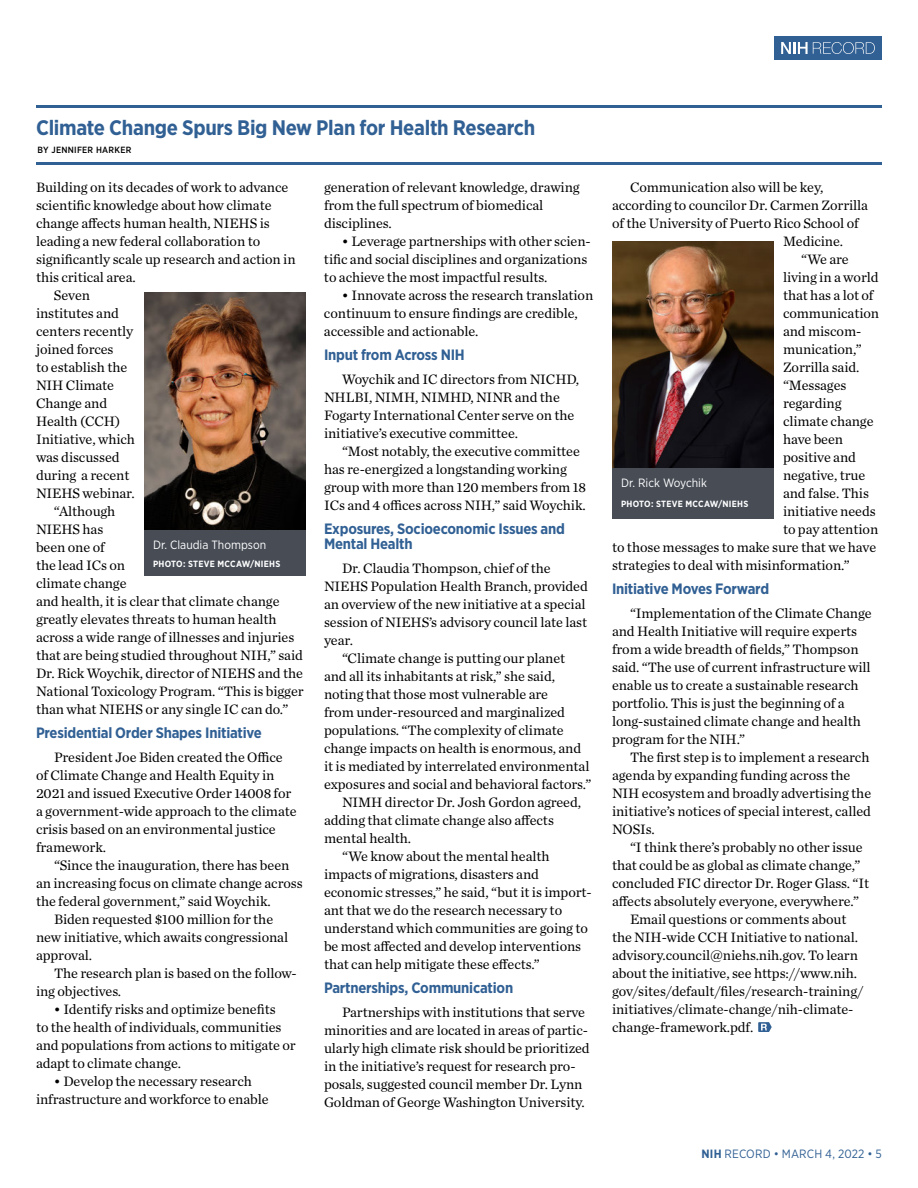
<style>
.page{position:relative;width:918px;height:1188px;background:#fff}
.page>*{position:absolute;margin:0;border:0;box-sizing:border-box;transform-origin:0 0}
.Head_1_Line_Rules_wi{font:700 21px "Gotham Narrow";letter-spacing:-.015em;color:#316094}
.Head_2_Subheads_Body{font:700 15px/15px "Gotham Narrow";letter-spacing:-.015em;color:#316094}
.Body_1{font:14.25px/18px "Chronicle Text G1";letter-spacing:-.005em;color:#000}
.Body_1_paragraph_1{font:14.25px/18px "Chronicle Text G1";letter-spacing:-.005em;color:#000}
.Photo_caption_revers{font:12px "Gotham Narrow";color:#fff}
.t1{font:12px "Gotham Narrow";letter-spacing:.01em;color:#316094}
.Photo_credit_reverse{font:700 9px "Gotham Narrow";letter-spacing:.03em;color:#fff}
.Byline{font:500 9px "Gotham Narrow";letter-spacing:.03em;color:#000}
.s1{font-weight:700}
</style>
<div class="page">
<div style="left:774px;top:36px;width:108px;height:24px;background:#316094"></div>
<svg style="left:781px;top:42px;width:94px;height:12px"></svg>
<hr style="left:36px;top:105px;width:846px;height:3px;background:#316094">
<hr style="left:36px;top:162px;width:846px;height:3px;background:#316094">
<img style="left:144px;top:292px;width:162px;height:238px">
<div style="left:144px;top:530px;width:162px;height:46px;background:#474c55"></div>
<img style="left:612px;top:242px;width:162px;height:226px">
<div style="left:612px;top:468px;width:162px;height:51px;background:#474c55"></div>
<svg style="left:758px;top:1022px;width:14px;height:10px"></svg>
<p class="Head_1_Line_Rules_wi" style="left:36px;top:114px;width:501px">Climate Change Spurs Big New Plan for Health Research</p>
<p class="Byline" style="left:38px;top:144px;width:95px">BY JENNIFER HARKER</p>
<p class="Body_1_paragraph_1" style="left:36px;top:177px;width:261px">Building on its decades of work to advance scientific knowledge about how climate change affects human health, NIEHS is leading a new federal collaboration to significantly scale up research and action in this critical area.</p>
<p class="Body_1" style="left:36px;top:285px;width:100px;text-indent:18px">Seven institutes and centers recently joined forces<br>to establish the<br>NIH Climate<br>Change and<br>Health (CCH)<br>Initiative, which was discussed during a recent<br>NIEHS webinar.</p>
<p class="Body_1" style="left:36px;top:501px;width:269px;text-indent:18px">“Although<br>NIEHS has<br>been one of<br>the lead ICs on<br>climate change<br>and health, it is clear that climate change greatly elevates threats to human health across a wide range of illnesses and injuries that are being studied throughout NIH,” said<br>Dr. Rick Woychik, director of NIEHS and the<br>National Toxicology Program. “This is bigger than what NIEHS or any single IC can do.”</p>
<p class="Head_2_Subheads_Body" style="left:36px;top:725px;width:227px">Presidential Order Shapes Initiative</p>
<p class="Body_1" style="left:36px;top:747px;width:262px;text-indent:18px">President Joe Biden created the Office of Climate Change and Health Equity in 2021 and issued Executive Order 14008 for a government-wide approach to the climate crisis based on an environmental justice framework.</p>
<p class="Body_1" style="left:36px;top:855px;width:268px;text-indent:18px">“Since the inauguration, there has been an increasing focus on climate change across the federal government,” said Woychik.</p>
<p class="Body_1" style="left:36px;top:909px;width:254px;text-indent:18px">Biden requested $100 million for the new initiative, which awaits congressional approval.</p>
<p class="Body_1" style="left:36px;top:963px;width:262px;text-indent:18px">The research plan is based on the follow&shy;ing objectives.</p>
<p class="Body_1" style="left:36px;top:999px;width:261px;text-indent:18px">• Identify risks and optimize benefits<br>to the health of individuals, communities and populations from actions to mitigate or adapt to climate change.</p>
<p class="Body_1" style="left:36px;top:1071px;width:234px;text-align:center">• Develop the necessary research infrastructure and workforce to enable</p>
<p class="Photo_caption_revers" style="left:153px;top:537px;width:115px">Dr. Claudia Thompson</p>
<p class="Photo_credit_reverse" style="left:153px;top:558px;width:129px">PHOTO: STEVE MCCAW/NIEHS</p>
<p class="Body_1" style="left:324px;top:177px;width:257px">generation of relevant knowledge, drawing from the full spectrum of biomedical disciplines.</p>
<p class="Body_1" style="left:324px;top:231px;width:268px;text-indent:18px">• Leverage partnerships with other scien&shy;tific and social disciplines and organizations to achieve the most impactful results.</p>
<p class="Body_1" style="left:324px;top:285px;width:271px;text-indent:18px">• Innovate across the research translation continuum to ensure findings are credible, accessible and actionable.</p>
<p class="Head_2_Subheads_Body" style="left:324px;top:347px;width:142px">Input from Across NIH</p>
<p class="Body_1" style="left:324px;top:369px;width:256px;text-indent:18px">Woychik and IC directors from NICHD, NHLBI, NIMH, NIMHD, NINR and the Fogarty International Center serve on the initiative’s executive committee.</p>
<p class="Body_1" style="left:324px;top:441px;width:264px;text-indent:18px">“Most notably, the executive committee has re-energized a longstanding working group with more than 120 members from 18<br>ICs and 4 offices across NIH,” said Woychik.</p>
<p class="Head_2_Subheads_Body" style="left:324px;top:521px;width:242px">Exposures, Socioeconomic Issues and<br>Mental Health</p>
<p class="Body_1" style="left:324px;top:558px;width:265px;text-indent:18px">Dr. Claudia Thompson, chief of the NIEHS Population Health Branch, provided an overview of the new initiative at a special session of NIEHS’s advisory council late last year.</p>
<p class="Body_1" style="left:324px;top:648px;width:269px;text-indent:18px">“Climate change is putting our planet and all its inhabitants at risk,” she said, noting that those most vulnerable are<br>from under-resourced and marginalized populations. “The complexity of climate change impacts on health is enormous, and it is mediated by interrelated environmental exposures and social and behavioral factors.”</p>
<p class="Body_1" style="left:324px;top:792px;width:259px;text-indent:18px">NIMH director Dr. Josh Gordon agreed, adding that climate change also affects mental health.</p>
<p class="Body_1" style="left:324px;top:846px;width:269px;text-indent:18px">“We know about the mental health impacts of migrations, disasters and economic stresses,” he said, “but it is import&shy;ant that we do the research necessary to understand which communities are going to be most affected and develop interventions that can help mitigate these effects.”</p>
<p class="Head_2_Subheads_Body" style="left:324px;top:980px;width:191px">Partnerships, Communication</p>
<p class="Body_1" style="left:324px;top:1002px;width:267px;text-indent:18px">Partnerships with institutions that serve minorities and are located in areas of partic&shy;ularly high climate risk should be prioritized in the initiative’s request for research pro&shy;posals, suggested council member Dr. Lynn Goldman of George Washington University.</p>
<p class="Body_1" style="left:630px;top:177px;width:195px">Communication also will be key,</p>
<p class="Body_1" style="left:612px;top:195px;width:258px">according to councilor Dr. Carmen Zorrilla</p>
<p class="Body_1" style="left:612px;top:213px;width:248px">of the University of Puerto Rico School of</p>
<p class="Body_1" style="left:783px;top:231px;width:62px">Medicine.</p>
<p class="Body_1" style="left:801px;top:249px;width:49px">“We are</p>
<p class="Body_1" style="left:783px;top:267px;width:97px">living in a world</p>
<p class="Body_1" style="left:783px;top:285px;width:92px">that has a lot of</p>
<p class="Body_1" style="left:783px;top:303px;width:98px">communication</p>
<p class="Body_1" style="left:783px;top:321px;width:80px">and miscom-</p>
<p class="Body_1" style="left:783px;top:339px;width:80px">munication,”</p>
<p class="Body_1" style="left:783px;top:357px;width:78px">Zorrilla said.</p>
<p class="Body_1" style="left:783px;top:375px;width:65px">“Messages</p>
<p class="Body_1" style="left:783px;top:393px;width:60px">regarding</p>
<p class="Body_1" style="left:783px;top:411px;width:92px">climate change</p>
<p class="Body_1" style="left:783px;top:429px;width:62px">have been</p>
<p class="Body_1" style="left:783px;top:447px;width:75px">positive and</p>
<p class="Body_1" style="left:783px;top:465px;width:84px">negative, true</p>
<p class="Body_1" style="left:783px;top:483px;width:87px">and false. This</p>
<p class="Body_1" style="left:783px;top:501px;width:94px">initiative needs</p>
<p class="Body_1" style="left:783px;top:519px;width:97px">to pay attention</p>
<p class="Body_1" style="left:612px;top:537px;width:266px">to those messages to make sure that we have</p>
<p class="Body_1" style="left:612px;top:555px;width:239px">strategies to deal with misinformation.”</p>
<p class="Head_2_Subheads_Body" style="left:612px;top:581px;width:159px">Initiative Moves Forward</p>
<p class="Body_1" style="left:612px;top:603px;width:261px;text-indent:18px">“Implementation of the Climate Change and Health Initiative will require experts from a wide breadth of fields,” Thompson said. “The use of current infrastructure will enable us to create a sustainable research portfolio. This is just the beginning of a long-sustained climate change and health program for the NIH.”</p>
<p class="Body_1" style="left:612px;top:747px;width:261px;text-indent:18px">The first step is to implement a research agenda by expanding funding across the NIH ecosystem and broadly advertising the initiative’s notices of special interest, called NOSIs.</p>
<p class="Body_1" style="left:612px;top:837px;width:259px;text-indent:18px">“I think there’s probably no other issue that could be as global as climate change,” concluded FIC director Dr. Roger Glass. “It affects absolutely everyone, everywhere.”</p>
<p class="Body_1" style="left:612px;top:909px;width:253px;text-indent:18px">Email questions or comments about the NIH-wide CCH Initiative to national. advisory.council@niehs.nih.gov. To learn about the initiative, see https://www.nih. gov/sites/default/files/research-training/ initiatives/climate-change/nih-climate&shy;change-framework.pdf.</p>
<p class="Photo_caption_revers" style="left:621px;top:475px;width:87px">Dr. Rick Woychik</p>
<p class="Photo_credit_reverse" style="left:621px;top:498px;width:129px">PHOTO: STEVE MCCAW/NIEHS</p>
<p class="t1" style="left:702px;top:1146px;width:182px"><span class="s1">NIH</span> RECORD • MARCH 4, 2022 • 5</p>
</div>
